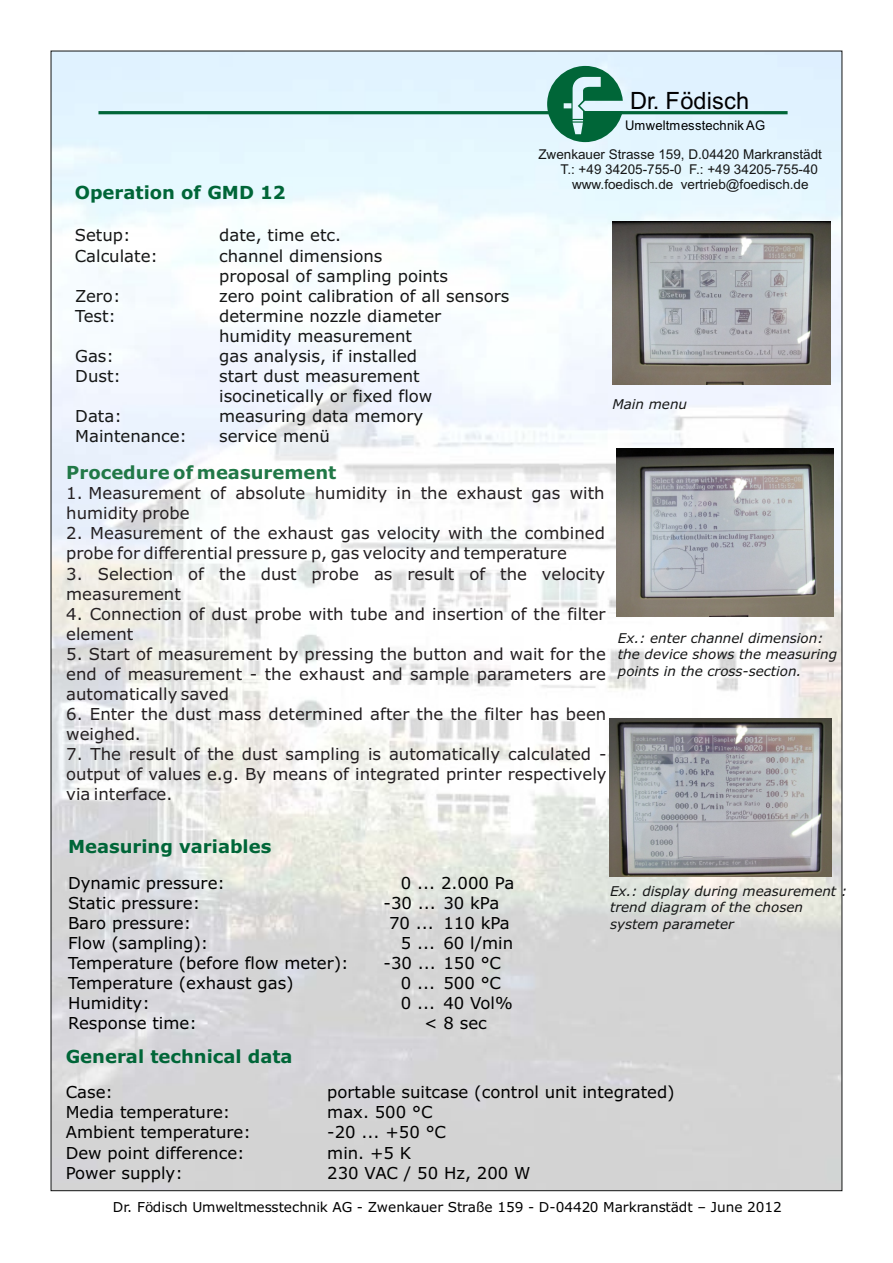
<style>
.page{position:relative;width:893px;height:1263px;background:#fff}
.page>*{position:absolute;margin:0;border:0;box-sizing:border-box;transform-origin:0 0}
.t1{font:23.85px "Arial";letter-spacing:.005em;color:#000}
.t2{font:700 18px "Verdana";color:#006638}
.t3{font:700 18px "Verdana";color:#217847}
.t4{font:16.5px/20.1px "Verdana";color:#241f21}
.t5{font:16.5px "Verdana";color:#000}
.t6{font:16.5px/20.1px "Verdana";color:#151616}
.t7{font:13.65px "Verdana";color:#000}
.t8{font:italic 13.5px/16.4px "Verdana";color:#151616}
.t9{font:13.5px "Arial";color:#151616}
.t10{font:13.35px "Arial";letter-spacing:.025em;color:#000}
</style>
<div class="page">
<img style="left:53px;top:53px;width:787px;height:1136px">
<svg style="left:98px;top:66px;width:690px;height:76px"></svg>
<img style="left:612px;top:221px;width:218px;height:164px">
<img style="left:617px;top:449px;width:216px;height:168px">
<img style="left:610px;top:718px;width:221px;height:158px">
<p class="t2" style="left:75px;top:185px;width:212px">Operation of GMD 12</p>
<p class="t6" style="left:75px;top:227px;width:57px">Setup:</p>
<p class="t6" style="left:219px;top:227px;width:124px">date, time etc.</p>
<p class="t6" style="left:75px;top:247px;width:85px">Calculate:</p>
<p class="t6" style="left:219px;top:247px;width:230px">channel dimensions proposal of sampling points</p>
<p class="t6" style="left:75px;top:287px;width:47px">Zero:</p>
<p class="t6" style="left:219px;top:287px;width:292px">zero point calibration of all sensors</p>
<p class="t6" style="left:75px;top:307px;width:42px">Test:</p>
<p class="t6" style="left:219px;top:307px;width:224px">determine nozzle diameter humidity measurement</p>
<p class="t6" style="left:75px;top:347px;width:40px">Gas:</p>
<p class="t6" style="left:219px;top:347px;width:199px">gas analysis, if installed</p>
<p class="t6" style="left:75px;top:367px;width:47px">Dust:</p>
<p class="t6" style="left:219px;top:367px;width:215px">start dust measurement isocinetically or fixed flow</p>
<p class="t6" style="left:75px;top:407px;width:48px">Data:</p>
<p class="t6" style="left:219px;top:407px;width:206px">measuring data memory</p>
<p class="t6" style="left:75px;top:427px;width:113px">Maintenance:</p>
<p class="t6" style="left:219px;top:427px;width:112px">service menü</p>
<h1 class="t1" style="left:630px;top:92px;width:121px">Dr. Födisch</h1>
<p class="t10" style="left:625px;top:120px;width:142px">Umweltmesstechnik AG</p>
<p class="t9" style="left:538px;top:149px;width:285px">Zwenkauer Strasse 159, D.04420 Markranstädt</p>
<p class="t9" style="left:561px;top:164px;width:259px">T.: +49 34205-755-0 F.: +49 34205-755-40</p>
<p class="t9" style="left:572px;top:179px;width:238px">www.foedisch.de vertrieb@foedisch.de</p>
<p class="t8" style="left:612px;top:397px;width:76px">Main menu</p>
<p class="t3" style="left:66px;top:465px;width:272px">Procedure of measurement</p>
<p class="t4" style="left:66px;top:485px;width:540px">1. Measurement of absolute humidity in the exhaust gas with humidity probe</p>
<p class="t4" style="left:66px;top:525px;width:540px">2. Measurement of the exhaust gas velocity with the combined probe for differential pressure p, gas velocity and temperature</p>
<p class="t4" style="left:66px;top:565px;width:540px">3. Selection of the dust probe as result of the velocity measurement</p>
<p class="t4" style="left:66px;top:605px;width:541px">4. Connection of dust probe with tube and insertion of the filter element</p>
<p class="t4" style="left:66px;top:645px;width:541px;text-align:justify">5. Start of measurement by pressing the button and wait for the end of measurement - the exhaust and sample parameters are automatically saved</p>
<p class="t4" style="left:66px;top:705px;width:541px">6. Enter the dust mass determined after the the filter has been weighed.</p>
<p class="t4" style="left:66px;top:745px;width:542px;text-align:justify">7. The result of the dust sampling is automatically calculated - output of values e.g. By means of integrated printer respectively via interface.</p>
<p class="t8" style="left:618px;top:631px;width:221px">Ex.: enter channel dimension: the device shows the measuring points in the cross-section.</p>
<p class="t2" style="left:68px;top:840px;width:205px">Measuring variables</p>
<p class="t5" style="left:68px;top:876px;width:158px">Dynamic pressure:</p>
<p class="t5" style="left:401px;top:876px;width:115px">0 ... 2.000 Pa</p>
<p class="t5" style="left:68px;top:896px;width:134px">Static pressure:</p>
<p class="t5" style="left:384px;top:896px;width:117px">-30 ... 30 kPa</p>
<p class="t5" style="left:68px;top:916px;width:125px">Baro pressure:</p>
<p class="t5" style="left:389px;top:916px;width:122px">70 ... 110 kPa</p>
<p class="t5" style="left:68px;top:936px;width:142px">Flow (sampling):</p>
<p class="t5" style="left:401px;top:936px;width:114px">5 ... 60 l/min</p>
<p class="t5" style="left:68px;top:956px;width:282px">Temperature (before flow meter):</p>
<p class="t5" style="left:384px;top:956px;width:119px">-30 ... 150 °C</p>
<p class="t5" style="left:68px;top:976px;width:227px">Temperature (exhaust gas)</p>
<p class="t5" style="left:401px;top:976px;width:102px">0 ... 500 °C</p>
<p class="t5" style="left:68px;top:996px;width:83px">Humidity:</p>
<p class="t5" style="left:401px;top:996px;width:113px">0 ... 40 Vol%</p>
<p class="t5" style="left:68px;top:1016px;width:130px">Response time:</p>
<p class="t5" style="left:424px;top:1016px;width:64px">&lt; 8 sec</p>
<p class="t2" style="left:66px;top:1049px;width:228px">General technical data</p>
<p class="t5" style="left:66px;top:1086px;width:49px">Case:</p>
<p class="t5" style="left:327px;top:1086px;width:349px">portable suitcase (control unit integrated)</p>
<p class="t5" style="left:66px;top:1106px;width:166px">Media temperature:</p>
<p class="t5" style="left:327px;top:1106px;width:107px">max. 500 °C</p>
<p class="t5" style="left:66px;top:1126px;width:187px">Ambient temperature:</p>
<p class="t5" style="left:327px;top:1126px;width:120px">-20 ... +50 °C</p>
<p class="t5" style="left:66px;top:1146px;width:180px">Dew point difference:</p>
<p class="t5" style="left:327px;top:1146px;width:86px">min. +5 K</p>
<p class="t5" style="left:66px;top:1166px;width:119px">Power supply:</p>
<p class="t5" style="left:327px;top:1166px;width:205px">230 VAC / 50 Hz, 200 W</p>
<p class="t8" style="left:610px;top:884px;width:239px">Ex.: display during measurement : trend diagram of the chosen system parameter</p>
<p class="t7" style="left:113px;top:1201px;width:670px">Dr. Födisch Umweltmesstechnik AG - Zwenkauer Straße 159 - D-04420 Markranstädt – June 2012</p>
</div>
